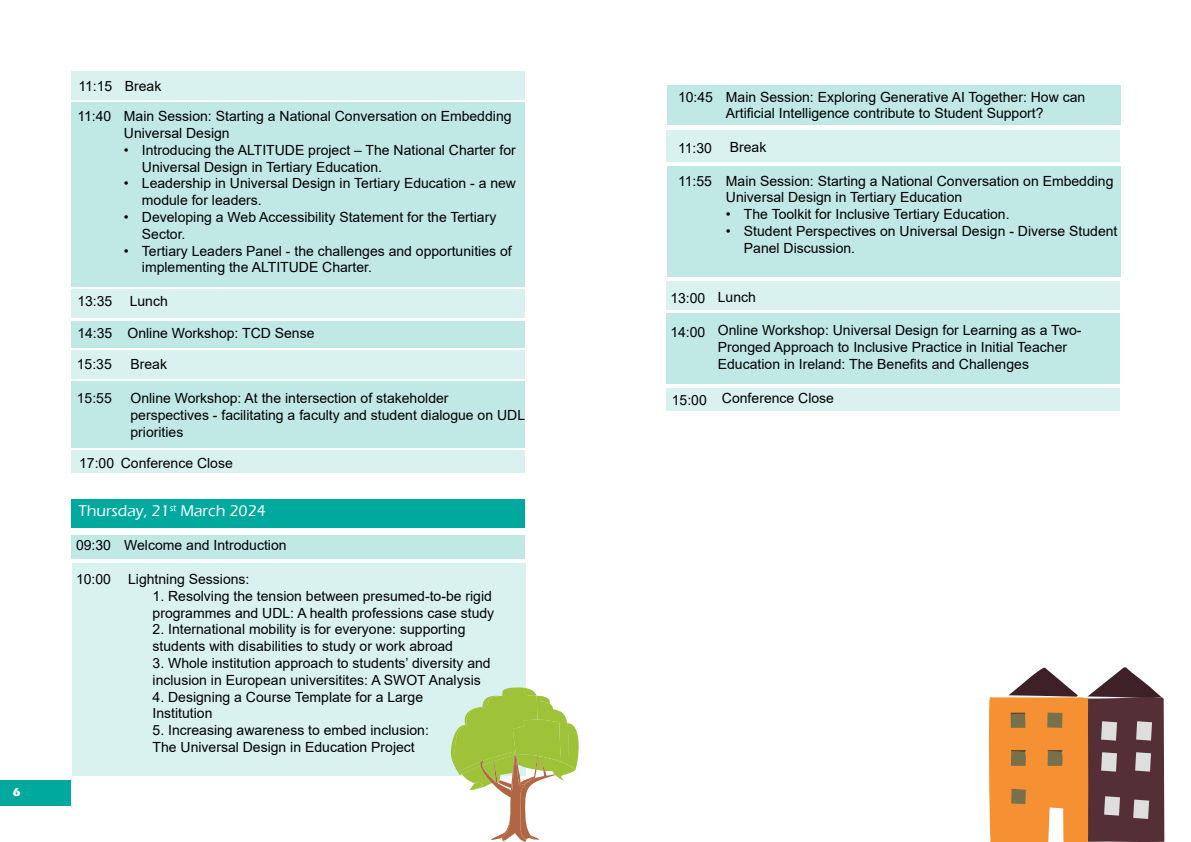
<style>
.page{position:relative;width:1191px;height:842px;background:#fff}
.page>*{position:absolute;margin:0;border:0;box-sizing:border-box;transform-origin:0 0}
.Paragraph_Style_1{font:500 16px "Eras ITC";color:#fff}
.Numbered_List_1{font:14px/16.8px "Arial";color:#000}
.Paragraph{font:14px/16.8px "Arial";color:#000}
.t1{font:700 12px "Eras ITC";color:#fff}
</style>
<div class="page">
<div style="left:0;top:780px;width:71px;height:26px;background:#00a99d"></div>
<div style="left:71px;top:535px;width:453px;height:23px;background:#c0e9e6"></div>
<div style="left:72px;top:563px;width:453px;height:213px;background:#d9f2f0"></div>
<div style="left:71px;top:499px;width:453px;height:28px;background:#00a99d"></div>
<svg style="left:988px;top:667px;width:176px;height:175px;background:#b37c56"></svg>
<svg style="left:450px;top:687px;width:129px;height:155px"></svg>
<div style="left:71px;top:102px;width:453px;height:184px;background:#c0e9e6"></div>
<div style="left:71px;top:71px;width:453px;height:28px;background:#d9f2f0"></div>
<div style="left:71px;top:289px;width:453px;height:29px;background:#d9f2f0"></div>
<div style="left:71px;top:321px;width:453px;height:26px;background:#c0e9e6"></div>
<div style="left:71px;top:381px;width:453px;height:67px;background:#c0e9e6"></div>
<div style="left:71px;top:350px;width:453px;height:28px;background:#d9f2f0"></div>
<div style="left:71px;top:450px;width:453px;height:23px;background:#d9f2f0"></div>
<div style="left:666px;top:281px;width:453px;height:28px;background:#d9f2f0"></div>
<div style="left:666px;top:314px;width:453px;height:70px;background:#c0e9e6"></div>
<div style="left:666px;top:388px;width:454px;height:23px;background:#d9f2f0"></div>
<div style="left:666px;top:85px;width:454px;height:40px;background:#c0e9e6"></div>
<div style="left:666px;top:166px;width:454px;height:110px;background:#c0e9e6"></div>
<div style="left:666px;top:130px;width:453px;height:31px;background:#d9f2f0"></div>
<p class="t1" style="left:13px;top:785px;width:9px">6</p>
<p class="Paragraph" style="left:78px;top:78px;width:35px">11:15</p>
<p class="Paragraph" style="left:125px;top:78px;width:38px">Break</p>
<p class="Paragraph" style="left:77px;top:108px;width:35px">11:40</p>
<p class="Paragraph" style="left:124px;top:108px;width:389px">Main Session: Starting a National Conversation on Embedding<br>Universal Design</p>
<p class="Numbered_List_1" style="left:142px;top:141px;width:375px;text-indent:-18px">• Introducing the ALTITUDE project – The National Charter for<br>Universal Design in Tertiary Education.</p>
<p class="Numbered_List_1" style="left:142px;top:175px;width:376px;text-indent:-18px">• Leadership in Universal Design in Tertiary Education - a new module for leaders.</p>
<p class="Numbered_List_1" style="left:142px;top:209px;width:356px;text-indent:-18px">• Developing a Web Accessibility Statement for the Tertiary<br>Sector.</p>
<p class="Numbered_List_1" style="left:142px;top:242px;width:371px;text-indent:-18px">• Tertiary Leaders Panel - the challenges and opportunities of implementing the ALTITUDE Charter.</p>
<p class="Paragraph" style="left:77px;top:292px;width:37px">13:35</p>
<p class="Paragraph" style="left:130px;top:292px;width:40px">Lunch</p>
<p class="Paragraph" style="left:77px;top:325px;width:37px">14:35</p>
<p class="Numbered_List_1" style="left:127px;top:325px;width:189px">Online Workshop: TCD Sense</p>
<p class="Paragraph" style="left:77px;top:356px;width:37px">15:35</p>
<p class="Paragraph" style="left:77px;top:389px;width:37px">15:55</p>
<p class="Paragraph" style="left:130px;top:356px;width:38px">Break</p>
<p class="Paragraph" style="left:130px;top:389px;width:396px">Online Workshop: At the intersection of stakeholder perspectives - facilitating a faculty and student dialogue on UDL priorities</p>
<p class="Paragraph" style="left:79px;top:454px;width:37px">17:00</p>
<p class="Numbered_List_1" style="left:121px;top:454px;width:114px">Conference Close</p>
<p class="Paragraph_Style_1" style="left:78px;top:502px;width:189px">Thursday, 21<sup>st</sup> March 2024</p>
<p class="Paragraph" style="left:76px;top:537px;width:37px">09:30</p>
<p class="Paragraph" style="left:76px;top:571px;width:37px">10:00</p>
<p class="Paragraph" style="left:124px;top:537px;width:164px">Welcome and Introduction</p>
<p class="Paragraph" style="left:128px;top:571px;width:123px">Lightning Sessions:</p>
<p class="Numbered_List_1" style="left:153px;top:587px;width:343px">1. Resolving the tension between presumed-to-be rigid programmes and UDL: A health professions case study</p>
<p class="Numbered_List_1" style="left:153px;top:621px;width:314px">2. International mobility is for everyone: supporting students with disabilities to study or work abroad</p>
<p class="Numbered_List_1" style="left:153px;top:655px;width:339px">3. Whole institution approach to students’ diversity and inclusion in European universitites: A SWOT Analysis</p>
<p class="Numbered_List_1" style="left:153px;top:688px;width:272px">4. Designing a Course Template for a Large<br>Institution</p>
<p class="Numbered_List_1" style="left:153px;top:722px;width:278px">5. Increasing awareness to embed inclusion:<br>The Universal Design in Education Project</p>
<p class="Paragraph" style="left:678px;top:89px;width:37px">10:45</p>
<p class="Paragraph" style="left:678px;top:139px;width:35px">11:30</p>
<p class="Paragraph" style="left:678px;top:173px;width:35px">11:55</p>
<p class="Paragraph" style="left:726px;top:88px;width:361px">Main Session: Exploring Generative AI Together: How can<br>Artificial Intelligence contribute to Student Support?</p>
<p class="Paragraph" style="left:730px;top:139px;width:38px">Break</p>
<p class="Paragraph" style="left:726px;top:172px;width:389px">Main Session: Starting a National Conversation on Embedding<br>Universal Design in Tertiary Education</p>
<p class="Numbered_List_1" style="left:726px;top:206px;width:285px">• The Toolkit for Inclusive Tertiary Education.</p>
<p class="Numbered_List_1" style="left:744px;top:223px;width:375px;text-indent:-18px">• Student Perspectives on Universal Design - Diverse Student<br>Panel Discussion.</p>
<p class="Paragraph" style="left:670px;top:290px;width:37px">13:00</p>
<p class="Paragraph" style="left:670px;top:323px;width:37px">14:00</p>
<p class="Paragraph" style="left:718px;top:288px;width:40px">Lunch</p>
<p class="Numbered_List_1" style="left:718px;top:322px;width:365px">Online Workshop: Universal Design for Learning as a Two-<br>Pronged Approach to Inclusive Practice in Initial Teacher<br>Education in Ireland: The Benefits and Challenges</p>
<p class="Paragraph" style="left:672px;top:391px;width:37px">15:00</p>
<p class="Numbered_List_1" style="left:722px;top:390px;width:114px">Conference Close</p>
</div>
